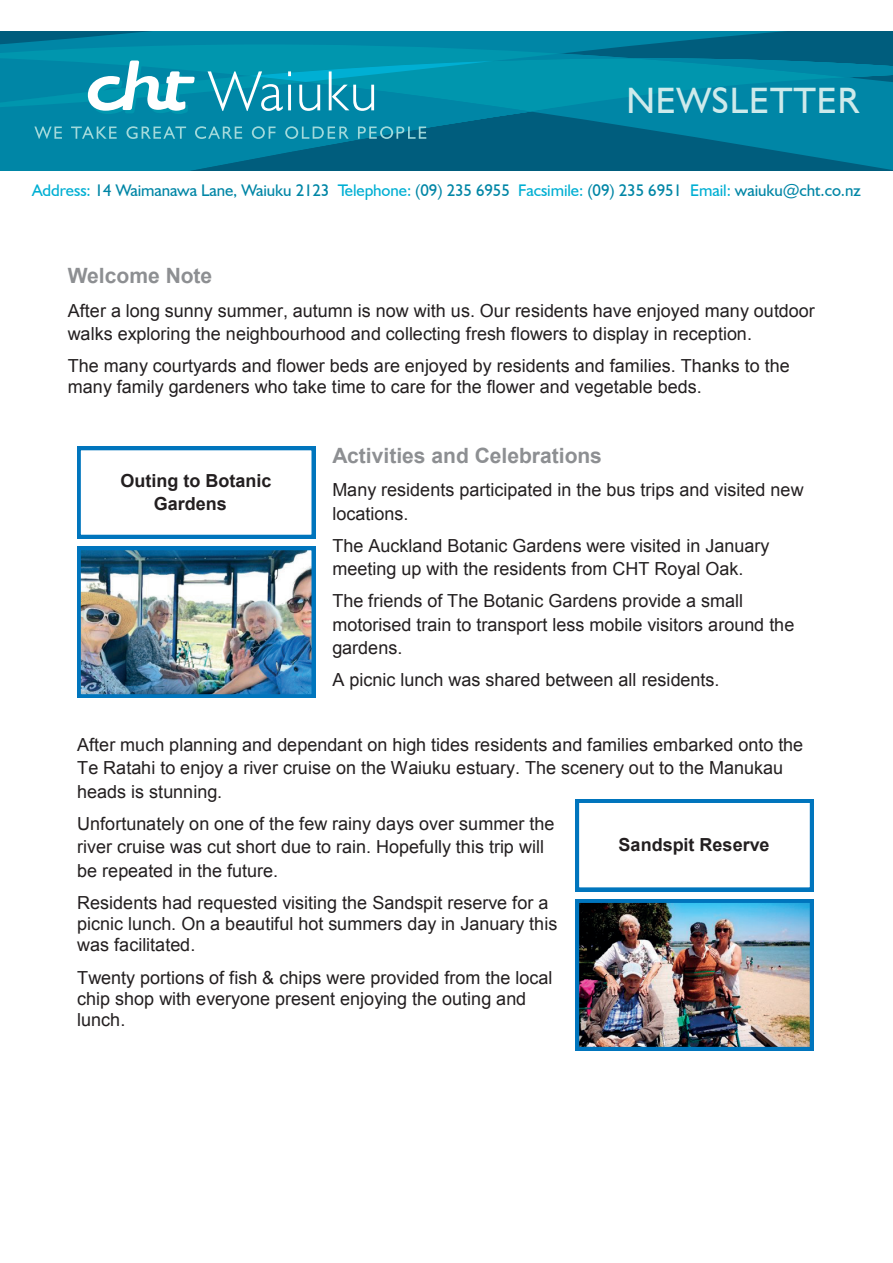
<style>
.page{position:relative;width:893px;height:1263px;background:#fff}
.page>*{position:absolute;margin:0;border:0;box-sizing:border-box;transform-origin:0 0}
.t1{font:300 57px "Humanist 521 BT";letter-spacing:.025em;color:#fff}
.t2{font:36.75px "Humanist 521 BT";letter-spacing:.025em;color:#ceeaeb}
.t3{font:700 21px "Arial";color:#8d8f92}
.t4{font:18px/23.2px "Arial";color:#231f20}
.t5{font:700 18px/23.4px "Arial";color:#231f20}
.t6{font:16.8px "Humanist 521 BT";letter-spacing:-.005em;color:#0086a6}
.s1{color:#00afd3}
</style>
<div class="page">
<svg style="left:0;top:31px;width:893px;height:8px;background:#007a9a"></svg>
<svg style="left:0;top:39px;width:893px;height:132px;background:#0683a0"></svg>
<img style="left:77px;top:546px;width:238px;height:152px">
<svg style="left:77px;top:447px;width:238px;height:91px"></svg>
<img style="left:575px;top:899px;width:238px;height:151px">
<svg style="left:575px;top:799px;width:238px;height:92px"></svg>
<h1 class="t1" style="left:208px;top:56px;width:171px">Waiuku</h1>
<h2 class="t2" style="left:626px;top:78px;width:234px">NEWSLETTER</h2>
<p class="t6" style="left:32px;top:179px;width:830px"><span class="s1">Address:</span> 14 Waimanawa Lane, Waiuku 2123 <span class="s1">Telephone:</span> (09) 235 6955 <span class="s1">Facsimile:</span> (09) 235 6951 <span class="s1">Email:</span> waiuku@cht.co.nz</p>
<p class="t3" style="left:68px;top:261px;width:146px">Welcome Note</p>
<p class="t4" style="left:68px;top:298px;width:748px">After a long sunny summer, autumn is now with us. Our residents have enjoyed many outdoor walks exploring the neighbourhood and collecting fresh flowers to display in reception.</p>
<p class="t4" style="left:68px;top:355px;width:723px;line-height:21px">The many courtyards and flower beds are enjoyed by residents and families. Thanks to the many family gardeners who take time to care for the flower and vegetable beds.</p>
<p class="t5" style="left:154px;top:469px;width:119px;text-indent:-33px">Outing to Botanic<br>Gardens</p>
<p class="t3" style="left:332px;top:440px;width:271px">Activities and Celebrations</p>
<p class="t4" style="left:332px;top:478px;width:473px">Many residents participated in the bus trips and visited new locations.</p>
<p class="t4" style="left:332px;top:534px;width:439px">The Auckland Botanic Gardens were visited in January meeting up with the residents from CHT Royal Oak.</p>
<p class="t4" style="left:332px;top:589px;width:463px">The friends of The Botanic Gardens provide a small motorised train to transport less mobile visitors around the gardens.</p>
<p class="t4" style="left:332px;top:668px;width:389px">A picnic lunch was shared between all residents.</p>
<p class="t4" style="left:77px;top:733px;width:727px">After much planning and dependant on high tides residents and families embarked onto the<br>Te Ratahi to enjoy a river cruise on the Waiuku estuary. The scenery out to the Manukau heads is stunning.</p>
<p class="t4" style="left:77px;top:812px;width:479px">Unfortunately on one of the few rainy days over summer the river cruise was cut short due to rain. Hopefully this trip will be repeated in the future.</p>
<p class="t4" style="left:77px;top:892px;width:482px;line-height:21px">Residents had requested visiting the Sandspit reserve for a picnic lunch. On a beautiful hot summers day in January this was facilitated.</p>
<p class="t4" style="left:77px;top:967px;width:477px;line-height:21px">Twenty portions of fish &amp; chips were provided from the local chip shop with everyone present enjoying the outing and lunch.</p>
<p class="t5" style="left:619px;top:833px;width:152px">Sandspit Reserve</p>
</div>
